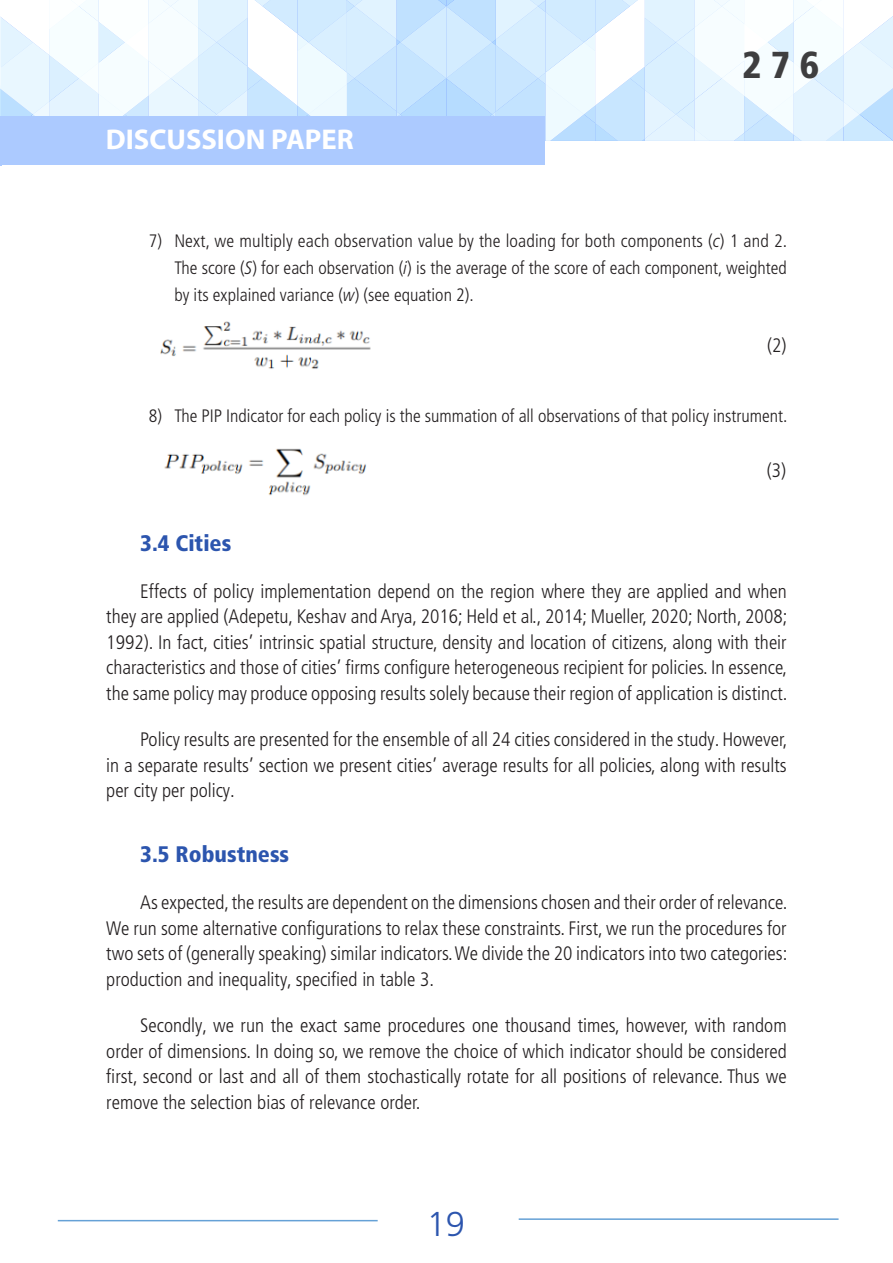
<style>
.page{position:relative;width:893px;height:1263px;background:#fff}
.page>*{position:absolute;margin:0;border:0;box-sizing:border-box;transform-origin:0 0}
.t1{font:900 condensed 37.5px "Frutiger LT Pro";color:#3e3e3f}
.t2{font:300 34.5px "Frutiger LT Pro";color:#2c55ae}
.t3{font:700 28.65px "Myriad Pro";color:#fff}
.titulo_2{font:900 condensed 22.5px "Frutiger LT Pro";color:#2c55ae}
.texto_corrido{font:300 condensed 19.5px/25.5px "Frutiger LT Pro";color:#231f20;text-align:justify}
.t4{font:300 condensed 18px/27px "Frutiger LT Pro";color:#231f20;text-align:justify}
.s1{font-style:italic}
</style>
<div class="page">
<hr style="left:0;top:117px;width:1px;height:49px;background:#accaff">
<svg style="left:0;top:0;width:893px;height:141px"></svg>
<div style="left:0;top:116px;width:544px;height:48px;background:#accaff"></div>
<hr style="left:519px;top:1218px;width:319px;height:2px;background:#65a1d6">
<hr style="left:58px;top:1220px;width:320px;height:1px;background:#65a1d6">
<img style="left:160px;top:321px;width:211px;height:48px">
<img style="left:164px;top:448px;width:203px;height:48px">
<h3 class="t3" style="left:106px;top:121px;width:250px">DISCUSSION PAPER</h3>
<h1 class="t1" style="left:742px;top:42px;width:79px">276</h1>
<p class="t4" style="left:174px;top:228px;width:614px;text-indent:-26px">7) Next, we multiply each observation value by the loading for both components (<span class="s1">c</span>) 1 and 2.<br>The score (<span class="s1">S</span>) for each observation (<span class="s1">i</span>) is the average of the score of each component, weighted by its explained variance (<span class="s1">w</span>) (see equation 2).</p>
<p class="texto_corrido" style="left:767px;top:333px;width:21px">(2)</p>
<p class="t4" style="left:149px;top:402px;width:640px">8) The PIP Indicator for each policy is the summation of all observations of that policy instrument.</p>
<p class="texto_corrido" style="left:767px;top:458px;width:21px">(3)</p>
<p class="titulo_2" style="left:140px;top:529px;width:92px">3.4 Cities</p>
<p class="texto_corrido" style="left:106px;top:578px;width:683px;text-indent:34px">Effects of policy implementation depend on the region where they are applied and when they are applied (Adepetu, Keshav and Arya, 2016; Held et al., 2014; Mueller, 2020; North, 2008; 1992). In fact, cities’ intrinsic spatial structure, density and location of citizens, along with their characteristics and those of cities’ firms configure heterogeneous recipient for policies. In essence, the same policy may produce opposing results solely because their region of application is distinct.</p>
<p class="texto_corrido" style="left:106px;top:727px;width:683px;text-indent:34px">Policy results are presented for the ensemble of all 24 cities considered in the study. However, in a separate results’ section we present cities’ average results for all policies, along with results per city per policy.</p>
<p class="titulo_2" style="left:140px;top:841px;width:150px">3.5 Robustness</p>
<p class="texto_corrido" style="left:106px;top:890px;width:683px;text-indent:34px">As expected, the results are dependent on the dimensions chosen and their order of relevance.<br>We run some alternative configurations to relax these constraints. First, we run the procedures for two sets of (generally speaking) similar indicators. We divide the 20 indicators into two categories: production and inequality, specified in table 3.</p>
<p class="texto_corrido" style="left:106px;top:1013px;width:682px;text-indent:34px">Secondly, we run the exact same procedures one thousand times, however, with random order of dimensions. In doing so, we remove the choice of which indicator should be considered first, second or last and all of them stochastically rotate for all positions of relevance. Thus we remove the selection bias of relevance order.</p>
<h2 class="t2" style="left:427px;top:1204px;width:40px">19</h2>
</div>
